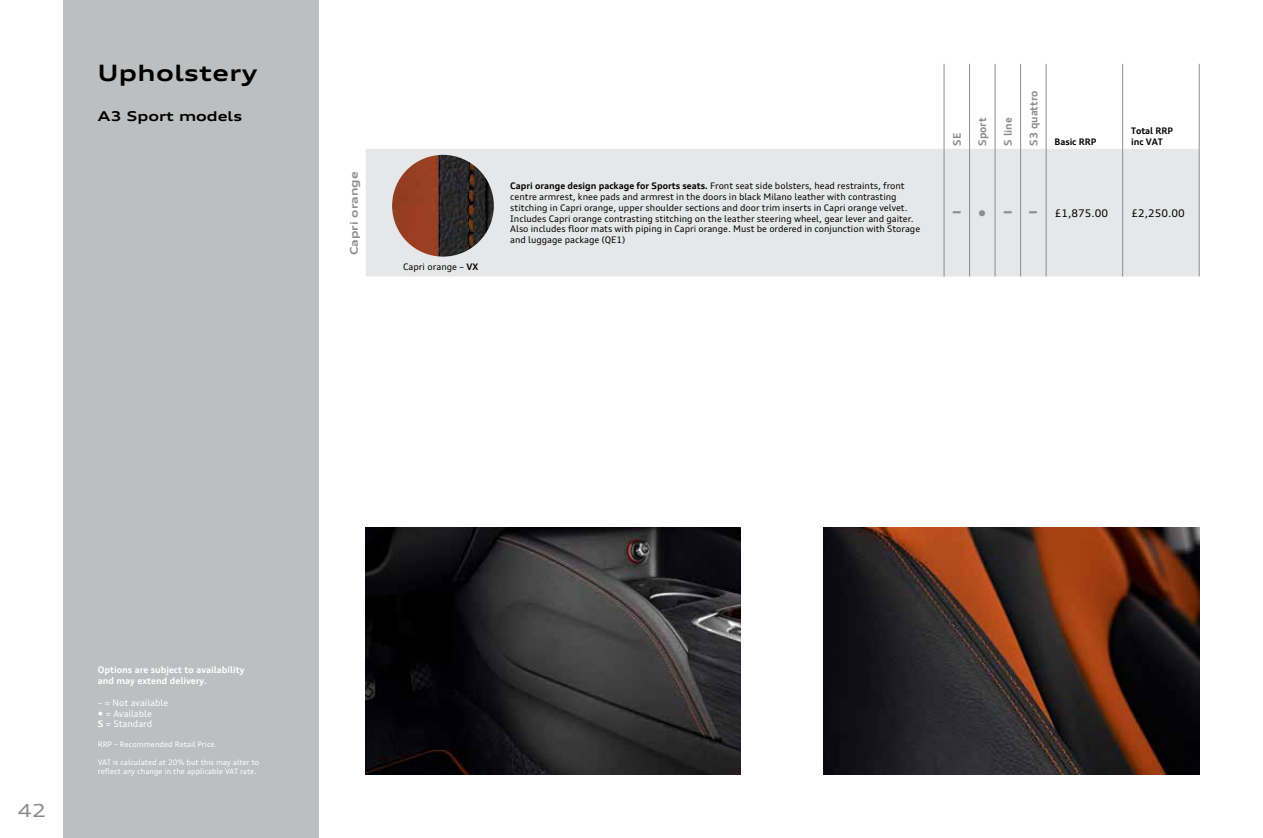
<style>
.page{position:relative;width:1263px;height:838px;background:#fff}
.page>*{position:absolute;margin:0;border:0;box-sizing:border-box;transform-origin:0 0}
.t1{font:700 expanded 22.5px "Audi Type";letter-spacing:.02em;color:#000}
.t2{font:expanded 22.5px "Audi Type";color:#8a8c8e}
.t3{font:expanded 18px "Audi Type";color:#8a8c8e}
.t4{font:700 expanded 13.5px "Audi Type";color:#000}
.t5{font:700 10.5px "Audi Type";color:#8a8c8e}
.t6{font:10.5px "Audi Type";color:#000}
.t7{font:700 expanded 10.5px "Audi Type";color:#8a8c8e}
.t8{font:9px/10.8px "Audi Type";color:#000}
.t9{font:700 9px/10.8px "Audi Type";color:#fff}
.t10{font:9px/10.8px "Audi Type";color:#fff}
.t11{font:700 9px/10.8px "Audi Type";letter-spacing:-.01em;color:#000}
.t12{font:7.5px/9px "Audi Type";color:#fff}
.s1{font-weight:700}
.s2{font-stretch:expanded;font-size:22.5px;color:#8a8c8e}
.s3{font-family:"Charcoal CY"}
</style>
<div class="page">
<div style="left:64px;top:0;width:255px;height:838px;background:#bcbec0"></div>
<div style="left:366px;top:149px;width:833px;height:127px;background:#e6e7e8"></div>
<hr style="left:944px;top:64px;width:1px;height:85px;background:#8a8c8e">
<hr style="left:969px;top:64px;width:1px;height:85px;background:#8a8c8e">
<hr style="left:995px;top:64px;width:1px;height:85px;background:#8a8c8e">
<hr style="left:1020px;top:64px;width:1px;height:85px;background:#8a8c8e">
<hr style="left:1046px;top:64px;width:1px;height:85px;background:#8a8c8e">
<hr style="left:1122px;top:64px;width:1px;height:85px;background:#8a8c8e">
<hr style="left:1199px;top:64px;width:1px;height:85px;background:#8a8c8e">
<hr style="left:969px;top:149px;width:1px;height:127px;background:#8a8c8e">
<hr style="left:995px;top:149px;width:1px;height:127px;background:#8a8c8e">
<hr style="left:1020px;top:149px;width:1px;height:127px;background:#8a8c8e">
<hr style="left:1046px;top:149px;width:1px;height:127px;background:#8a8c8e">
<hr style="left:1122px;top:149px;width:1px;height:127px;background:#8a8c8e">
<hr style="left:1199px;top:149px;width:1px;height:127px;background:#8a8c8e">
<hr style="left:944px;top:149px;width:1px;height:127px;background:#8a8c8e">
<img style="left:392px;top:155px;width:102px;height:102px;border-radius:51px">
<img style="left:366px;top:527px;width:375px;height:247px">
<img style="left:824px;top:527px;width:375px;height:247px">
<h1 class="t1" style="left:98px;top:57px;width:161px">Upholstery</h1>
<h3 class="t4" style="left:98px;top:106px;width:146px">A3 Sport models</h3>
<p class="t7" style="left:347px;top:255px;width:85px;rotate:-90deg">Capri orange</p>
<p class="t8" style="left:403px;top:261px;width:77px">Capri orange – <span class="s1">VX</span></p>
<p class="t8" style="left:510px;top:180px;width:411px"><span class="s1">Capri orange design package for Sports seats.</span> Front seat side bolsters, head restraints, front centre armrest, knee pads and armrest in the doors in black Milano leather with contrasting stitching in Capri orange, upper shoulder sections and door trim inserts in Capri orange velvet.<br>Includes Capri orange contrasting stitching on the leather steering wheel, gear lever and gaiter.<br>Also includes floor mats with piping in Capri orange. Must be ordered in conjunction with Storage and luggage package (QE1)</p>
<p class="t5" style="left:950px;top:146px;width:14px;rotate:-90deg">SE</p>
<p class="t5" style="left:976px;top:146px;width:30px;rotate:-90deg">Sport</p>
<p class="t5" style="left:1001px;top:146px;width:30px;rotate:-90deg">S line</p>
<p class="t5" style="left:1027px;top:146px;width:57px;rotate:-90deg">S3 quattro</p>
<p class="t11" style="left:1054px;top:136px;width:43px">Basic RRP</p>
<p class="t11" style="left:1131px;top:125px;width:43px">Total RRP inc VAT</p>
<h1 class="t2" style="left:951px;top:196px;width:12px">-</h1>
<p class="t6" style="left:979px;top:206px;width:130px"><sup>■</sup> <span class="s2">- -</span> £1,875.00</p>
<p class="t6" style="left:1131px;top:206px;width:55px">£2,250.00</p>
<h2 class="t3" style="left:17px;top:798px;width:30px">42</h2>
<p class="t9" style="left:98px;top:664px;width:148px">Options are subject to availability and may extend delivery.</p>
<p class="t10" style="left:98px;top:697px;width:72px">– = Not available</p>
<p class="t10" style="left:98px;top:708px;width:56px"><span class="s3">•</span> = Available<br><span class="s1">S</span> = Standard</p>
<p class="t12" style="left:98px;top:740px;width:121px">RRP – Recommended Retail Price.</p>
<p class="t12" style="left:98px;top:758px;width:163px">VAT is calculated at 20% but this may alter to reflect any change in the applicable VAT rate.</p>
</div>
